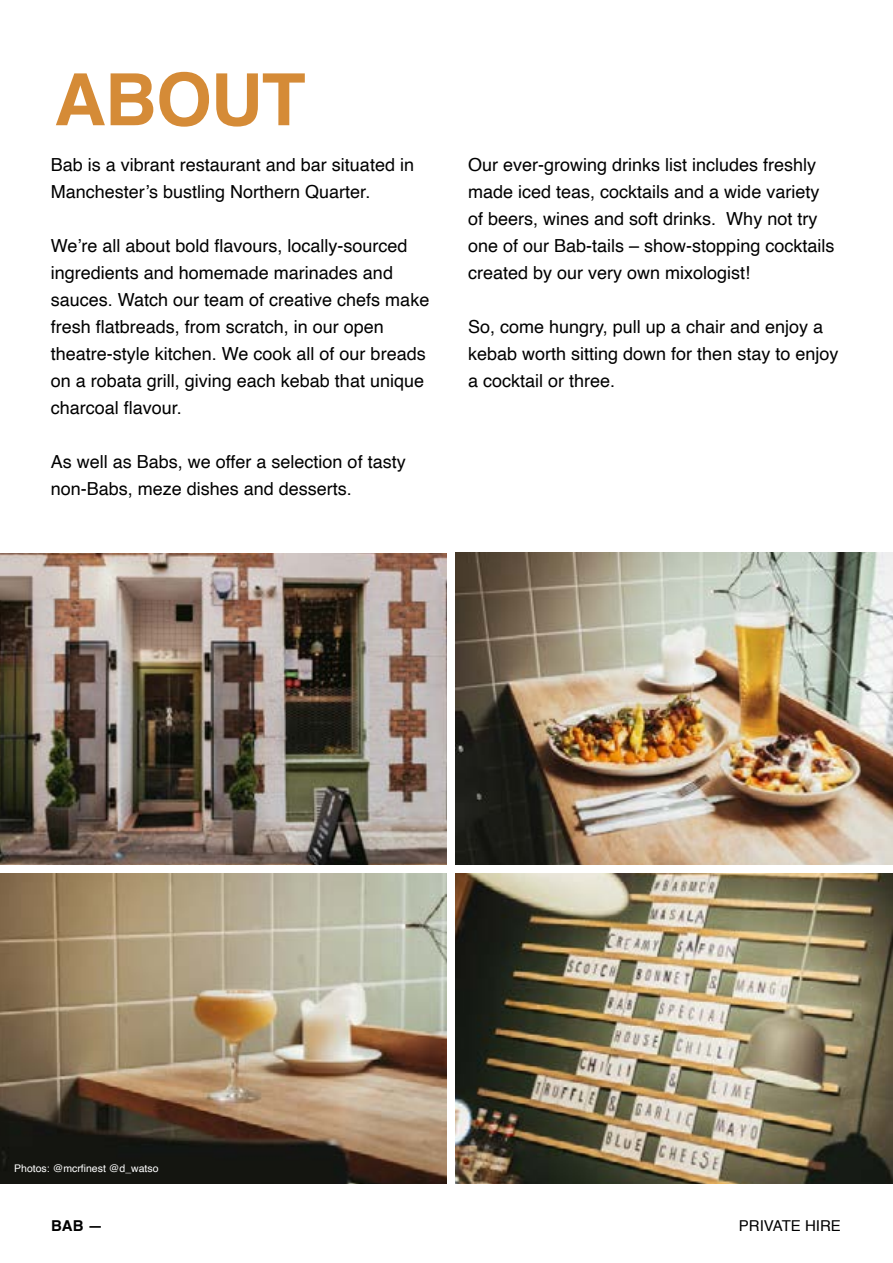
<style>
.page{position:relative;width:893px;height:1263px;background:#fff}
.page>*{position:absolute;margin:0;border:0;box-sizing:border-box;transform-origin:0 0}
.t1{font:700 72px "Helvetica";letter-spacing:-.015em;color:#d58b37}
.t2{font:18px/27px "Helvetica";color:#000}
.t3{font:15px "Helvetica";color:#000}
.t4{font:700 15px "Helvetica";color:#000}
.t5{font:10.5px "Helvetica";color:#fff}
</style>
<div class="page">
<img style="left:455px;top:873px;width:438px;height:310px">
<img style="left:0;top:873px;width:446px;height:310px">
<img style="left:455px;top:553px;width:438px;height:311px">
<img style="left:0;top:554px;width:446px;height:310px">
<h1 class="t1" style="left:54px;top:56px;width:253px">ABOUT</h1>
<p class="t2" style="left:51px;top:152px;width:365px">Bab is a vibrant restaurant and bar situated in<br>Manchester’s bustling Northern Quarter.</p>
<p class="t2" style="left:51px;top:233px;width:380px">We’re all about bold flavours, locally-sourced ingredients and homemade marinades and sauces. Watch our team of creative chefs make fresh flatbreads, from scratch, in our open theatre-style kitchen. We cook all of our breads on a robata grill, giving each kebab that unique charcoal flavour.</p>
<p class="t2" style="left:51px;top:449px;width:356px">As well as Babs, we offer a selection of tasty non-Babs, meze dishes and desserts.</p>
<p class="t2" style="left:468px;top:152px;width:368px">Our ever-growing drinks list includes freshly made iced teas, cocktails and a wide variety of beers, wines and soft drinks. Why not try one of our Bab-tails – show-stopping cocktails created by our very own mixologist!</p>
<p class="t2" style="left:468px;top:314px;width:372px">So, come hungry, pull up a chair and enjoy a kebab worth sitting down for then stay to enjoy a cocktail or three.</p>
<p class="t5" style="left:14px;top:1160px;width:146px">Photos: @mcrfinest @d_watso</p>
<p class="t4" style="left:51px;top:1216px;width:53px">BAB —</p>
<p class="t3" style="left:739px;top:1214px;width:103px">PRIVATE HIRE</p>
</div>
